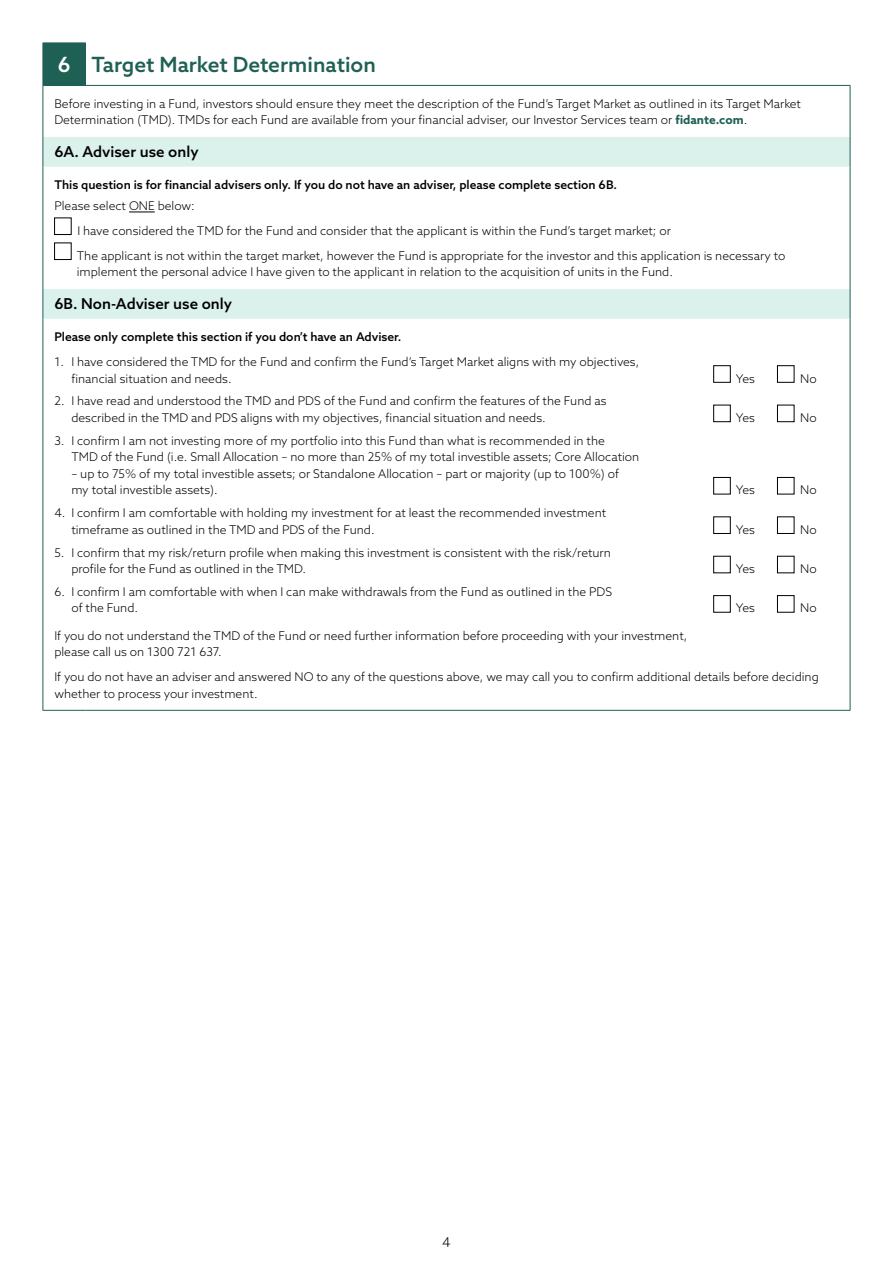
<style>
.page{position:relative;width:893px;height:1263px;background:#fff}
.page>*{position:absolute;margin:0;border:0;box-sizing:border-box;transform-origin:0 0}
.t1{font:500 21px "Azo Sans";color:#1f6055}
.t2{font:500 15px "Azo Sans";color:#000}
.t3{font:300 13.5px "Azo Sans";color:#000}
.t4{font:300 12px/16.5px "Azo Sans";color:#000}
.t5{font:500 12px "Azo Sans";color:#000}
.s1{color:#fff}
.s2{font-weight:700;color:#1f6055}
</style>
<div class="page">
<div style="left:43px;top:43px;width:42px;height:42px;background:#1f6055"></div>
<svg style="left:44px;top:137px;width:806px;height:182px"></svg>
<hr style="left:850px;top:86px;width:1px;height:51px;background:#1f6055">
<hr style="left:850px;top:137px;width:1px;height:30px;background:#1f6055">
<hr style="left:850px;top:319px;width:1px;height:391px;background:#1f6055">
<hr style="left:85px;top:43px;width:1px;height:42px;background:#1f6055">
<hr style="left:850px;top:167px;width:1px;height:122px;background:#1f6055">
<hr style="left:43px;top:86px;width:1px;height:51px;background:#1f6055">
<hr style="left:43px;top:137px;width:1px;height:30px;background:#1f6055">
<hr style="left:43px;top:167px;width:1px;height:122px;background:#1f6055">
<hr style="left:43px;top:289px;width:1px;height:30px;background:#1f6055">
<hr style="left:850px;top:289px;width:1px;height:30px;background:#1f6055">
<hr style="left:43px;top:85px;width:42px;height:1px;background:#1f6055">
<hr style="left:85px;top:85px;width:765px;height:1px;background:#1f6055">
<hr style="left:43px;top:319px;width:1px;height:391px;background:#1f6055">
<hr style="left:43px;top:710px;width:42px;height:1px;background:#1f6055">
<hr style="left:85px;top:710px;width:765px;height:1px;background:#1f6055">
<svg style="left:129px;top:212px;width:26px;height:1px"></svg>
<div style="left:54px;top:218px;width:17px;height:17px;border:1px solid #000"></div>
<div style="left:54px;top:243px;width:17px;height:17px;border:1px solid #000"></div>
<div style="left:713px;top:365px;width:17px;height:17px;border:1px solid #000"></div>
<div style="left:777px;top:365px;width:17px;height:17px;border:1px solid #000"></div>
<div style="left:713px;top:405px;width:17px;height:17px;border:1px solid #000"></div>
<div style="left:777px;top:405px;width:17px;height:17px;border:1px solid #000"></div>
<div style="left:713px;top:477px;width:17px;height:17px;border:1px solid #000"></div>
<div style="left:777px;top:477px;width:17px;height:17px;border:1px solid #000"></div>
<div style="left:713px;top:517px;width:17px;height:17px;border:1px solid #000"></div>
<div style="left:777px;top:517px;width:17px;height:17px;border:1px solid #000"></div>
<div style="left:713px;top:556px;width:17px;height:17px;border:1px solid #000"></div>
<div style="left:777px;top:556px;width:17px;height:17px;border:1px solid #000"></div>
<div style="left:713px;top:595px;width:17px;height:17px;border:1px solid #000"></div>
<div style="left:777px;top:595px;width:17px;height:17px;border:1px solid #000"></div>
<h1 class="t1" style="left:58px;top:51px;width:320px"><span class="s1">6</span> Target Market Determination</h1>
<p class="t4" style="left:54px;top:95px;width:748px">Before investing in a Fund, investors should ensure they meet the description of the Fund’s Target Market as outlined in its Target Market<br>Determination (TMD). TMDs for each Fund are available from your financial adviser, our Investor Services team or <span class="s2">fidante.com</span>.</p>
<p class="t2" style="left:54px;top:142px;width:146px">6A. Adviser use only</p>
<p class="t5" style="left:54px;top:177px;width:564px">This question is for financial advisers only. If you do not have an adviser, please complete section 6B.</p>
<p class="t4" style="left:77px;top:193px;width:710px;line-height:25px;text-indent:-22px">Please select ONE below:<br>I have considered the TMD for the Fund and consider that the applicant is within the Fund’s target market; or<br>The applicant is not within the target market, however the Fund is appropriate for the investor and this application is necessary to</p>
<p class="t4" style="left:77px;top:264px;width:598px">implement the personal advice I have given to the applicant in relation to the acquisition of units in the Fund.</p>
<p class="t2" style="left:54px;top:294px;width:179px">6B. Non-Adviser use only</p>
<p class="t5" style="left:54px;top:329px;width:348px">Please only complete this section if you don’t have an Adviser.</p>
<p class="t4" style="left:71px;top:353px;width:569px;text-indent:-17px">1. I have considered the TMD for the Fund and confirm the Fund’s Target Market aligns with my objectives, financial situation and needs.</p>
<p class="t4" style="left:736px;top:370px;width:21px">Yes</p>
<p class="t4" style="left:800px;top:370px;width:18px">No</p>
<p class="t4" style="left:71px;top:393px;width:537px;text-indent:-17px">2. I have read and understood the TMD and PDS of the Fund and confirm the features of the Fund as described in the TMD and PDS aligns with my objectives, financial situation and needs.</p>
<p class="t4" style="left:71px;top:432px;width:569px;text-indent:-17px">3. I confirm I am not investing more of my portfolio into this Fund than what is recommended in the<br>TMD of the Fund (i.e. Small Allocation – no more than 25% of my total investible assets; Core Allocation</p>
<p class="t4" style="left:71px;top:465px;width:549px">– up to 75% of my total investible assets; or Standalone Allocation – part or majority (up to 100%) of my total investible assets).</p>
<p class="t4" style="left:71px;top:504px;width:536px;text-indent:-17px">4. I confirm I am comfortable with holding my investment for at least the recommended investment timeframe as outlined in the TMD and PDS of the Fund.</p>
<p class="t4" style="left:71px;top:544px;width:541px;text-indent:-17px">5. I confirm that my risk/return profile when making this investment is consistent with the risk/return profile for the Fund as outlined in the TMD.</p>
<p class="t4" style="left:71px;top:583px;width:542px;text-indent:-17px">6. I confirm I am comfortable with when I can make withdrawals from the Fund as outlined in the PDS of the Fund.</p>
<p class="t4" style="left:736px;top:409px;width:21px">Yes</p>
<p class="t4" style="left:800px;top:409px;width:18px">No</p>
<p class="t4" style="left:736px;top:482px;width:21px">Yes</p>
<p class="t4" style="left:800px;top:482px;width:18px">No</p>
<p class="t4" style="left:736px;top:521px;width:21px">Yes</p>
<p class="t4" style="left:800px;top:521px;width:18px">No</p>
<p class="t4" style="left:736px;top:560px;width:21px">Yes</p>
<p class="t4" style="left:800px;top:560px;width:18px">No</p>
<p class="t4" style="left:736px;top:600px;width:21px">Yes</p>
<p class="t4" style="left:800px;top:600px;width:18px">No</p>
<p class="t4" style="left:54px;top:627px;width:635px">If you do not understand the TMD of the Fund or need further information before proceeding with your investment, please call us on 1300 721 637.</p>
<p class="t4" style="left:54px;top:668px;width:766px">If you do not have an adviser and answered NO to any of the questions above, we may call you to confirm additional details before deciding whether to process your investment.</p>
<p class="t3" style="left:442px;top:1233px;width:10px">4</p>
</div>
